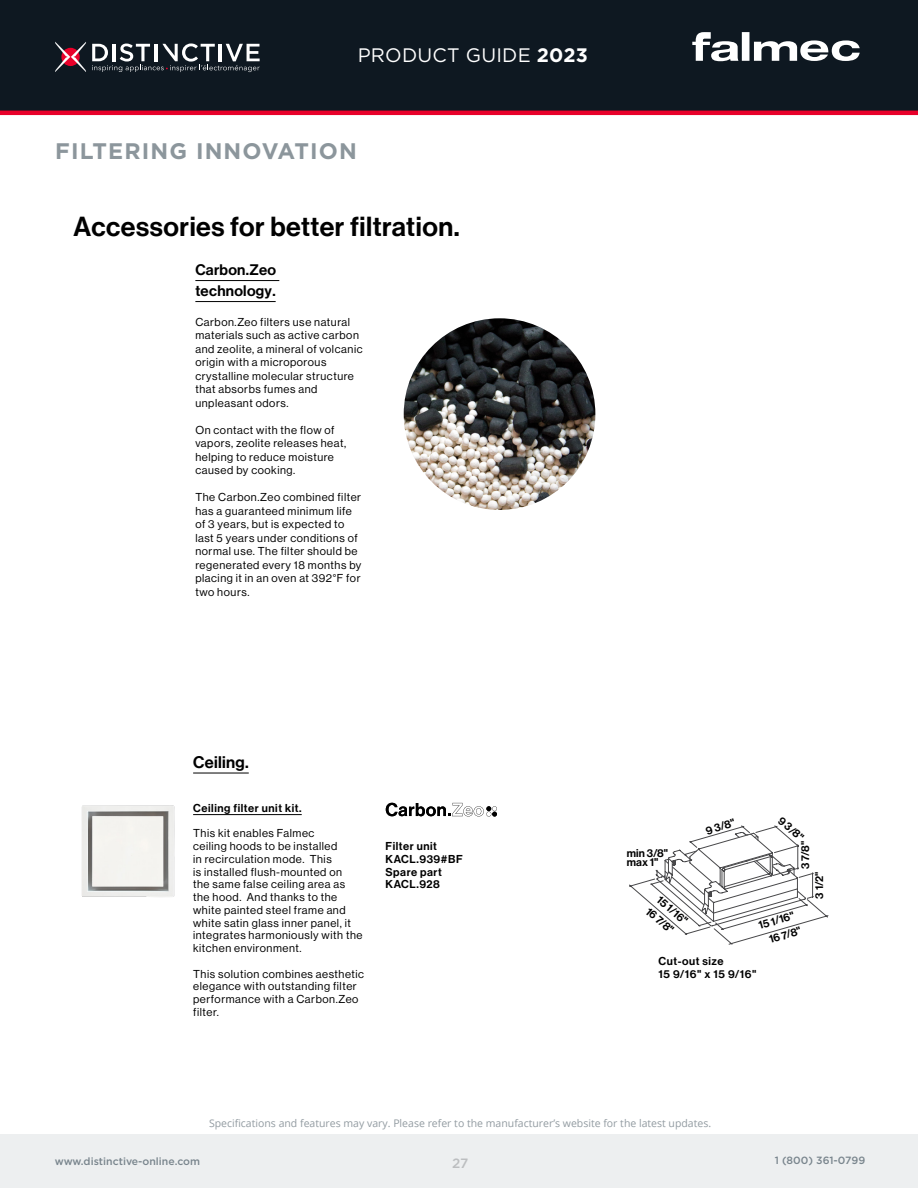
<style>
.page{position:relative;width:918px;height:1188px;background:#fff}
.page>*{position:absolute;margin:0;border:0;box-sizing:border-box;transform-origin:0 0}
.t1{font:500 27px "Haas Grot Disp 65";letter-spacing:.02em;color:#000}
.t2{font:700 22.5px "Gotham";letter-spacing:.05em;color:#8c969c}
.t3{font:19.5px "Gotham";letter-spacing:.01em;color:#fff}
.t4{font:500 16.5px "Haas Grot Disp 65";letter-spacing:.02em;color:#000}
.t5{font:500 15px/21px "Haas Grot Disp 65";letter-spacing:.02em;color:#000}
.t6{font:500 13.5px "Gotham";color:#bcbec0}
.t7{font:11.25px/13.5px "Haas Grot Disp 55 Roman";letter-spacing:.05em;color:#000}
.t8{font:500 11.25px/12.8px "Haas Grot Disp 65";letter-spacing:.05em;color:#000}
.t9{font:500 11.1px/16.6px "Haas Grot Disp 65";color:#000}
.t10{font:10.5px "Open Sans";color:#929ba1}
.t11{font:500 10.5px "Gotham";color:#79858d}
.s1{font-weight:700}
</style>
<div class="page">
<div style="left:0;top:0;width:918px;height:111px;background:#0e1821"></div>
<hr style="left:0;top:111px;width:918px;height:4px;background:#e8002a">
<svg style="left:55px;top:42px;width:31px;height:30px"></svg>
<svg style="left:92px;top:43px;width:168px;height:29px"></svg>
<svg style="left:692px;top:32px;width:168px;height:29px"></svg>
<div style="left:0;top:1135px;width:918px;height:53px;background:#edeff0"></div>
<img style="left:404px;top:318px;width:191px;height:192px;border-radius:96px">
<svg style="left:629px;top:825px;width:199px;height:120px"></svg>
<img style="left:82px;top:806px;width:93px;height:91px">
<hr style="left:195px;top:280px;width:84px;height:1px;background:#000">
<hr style="left:195px;top:301px;width:81px;height:1px;background:#000">
<svg style="left:386px;top:803px;width:111px;height:14px"></svg>
<hr style="left:193px;top:814px;width:109px;height:1px;background:#000">
<hr style="left:193px;top:773px;width:56px;height:1px;background:#000">
<h3 class="t3" style="left:358px;top:42px;width:232px">PRODUCT GUIDE <span class="s1">2023</span></h3>
<h2 class="t2" style="left:55px;top:136px;width:303px">FILTERING INNOVATION</h2>
<h1 class="t1" style="left:74px;top:211px;width:388px">Accessories for better filtration.</h1>
<h3 class="t5" style="left:195px;top:259px;width:82px">Carbon.Zeo technology.</h3>
<p class="t7" style="left:195px;top:315px;width:169px">Carbon.Zeo filters use natural materials such as active carbon and zeolite, a mineral of volcanic origin with a microporous crystalline molecular structure that absorbs fumes and unpleasant odors.</p>
<p class="t7" style="left:195px;top:423px;width:152px">On contact with the flow of vapors, zeolite releases heat, helping to reduce moisture caused by cooking.</p>
<p class="t7" style="left:195px;top:490px;width:168px">The Carbon.Zeo combined filter has a guaranteed minimum life of 3 years, but is expected to last 5 years under conditions of normal use. The filter should be regenerated every 18 months by placing it in an oven at 392°F for two hours.</p>
<h3 class="t4" style="left:193px;top:753px;width:57px">Ceiling.</h3>
<p class="t8" style="left:193px;top:802px;width:110px">Ceiling filter unit kit.</p>
<p class="t7" style="left:193px;top:827px;width:171px;line-height:12.8px">This kit enables Falmec<br>ceiling hoods to be installed<br>in recirculation mode. This<br>is installed flush-mounted on<br>the same false ceiling area as the hood. And thanks to the white painted steel frame and white satin glass inner panel, it integrates harmoniously with the kitchen environment.</p>
<p class="t7" style="left:193px;top:967px;width:172px;line-height:12.8px">This solution combines aesthetic elegance with outstanding filter performance with a Carbon.Zeo filter.</p>
<p class="t8" style="left:385px;top:840px;width:79px">Filter unit<br>KACL.939#BF<br>Spare part<br>KACL.928</p>
<p class="t9" style="left:627px;top:848px;width:43px;line-height:9.6px">min 3/8" max 1"</p>
<p class="t9" style="left:663px;top:892px;width:39px;line-height:15.8px;rotate:41deg">15 1/16"<br>16 7/8"</p>
<p class="t9" style="left:704px;top:823px;width:31px;rotate:-16deg">9 3/8"</p>
<p class="t9" style="left:785px;top:813px;width:31px;rotate:41deg">9 3/8"</p>
<p class="t9" style="left:797px;top:869px;width:30px;rotate:-90deg">3 7/8"</p>
<p class="t9" style="left:757px;top:917px;width:41px;text-align:center;rotate:-16deg">15 1/16"<br>16 7/8"</p>
<p class="t9" style="left:811px;top:899px;width:29px;rotate:-90deg">3 1/2"</p>
<p class="t8" style="left:659px;top:955px;width:99px">Cut-out size<br>15 9/16" x 15 9/16"</p>
<p class="t10" style="left:209px;top:1116px;width:504px">Specifications and features may vary. Please refer to the manufacturer’s website for the latest updates.</p>
<p class="t11" style="left:55px;top:1154px;width:147px">www.distinctive-online.com</p>
<p class="t6" style="left:452px;top:1154px;width:18px">27</p>
<p class="t11" style="left:775px;top:1153px;width:92px">1 (800) 361-0799</p>
</div>
